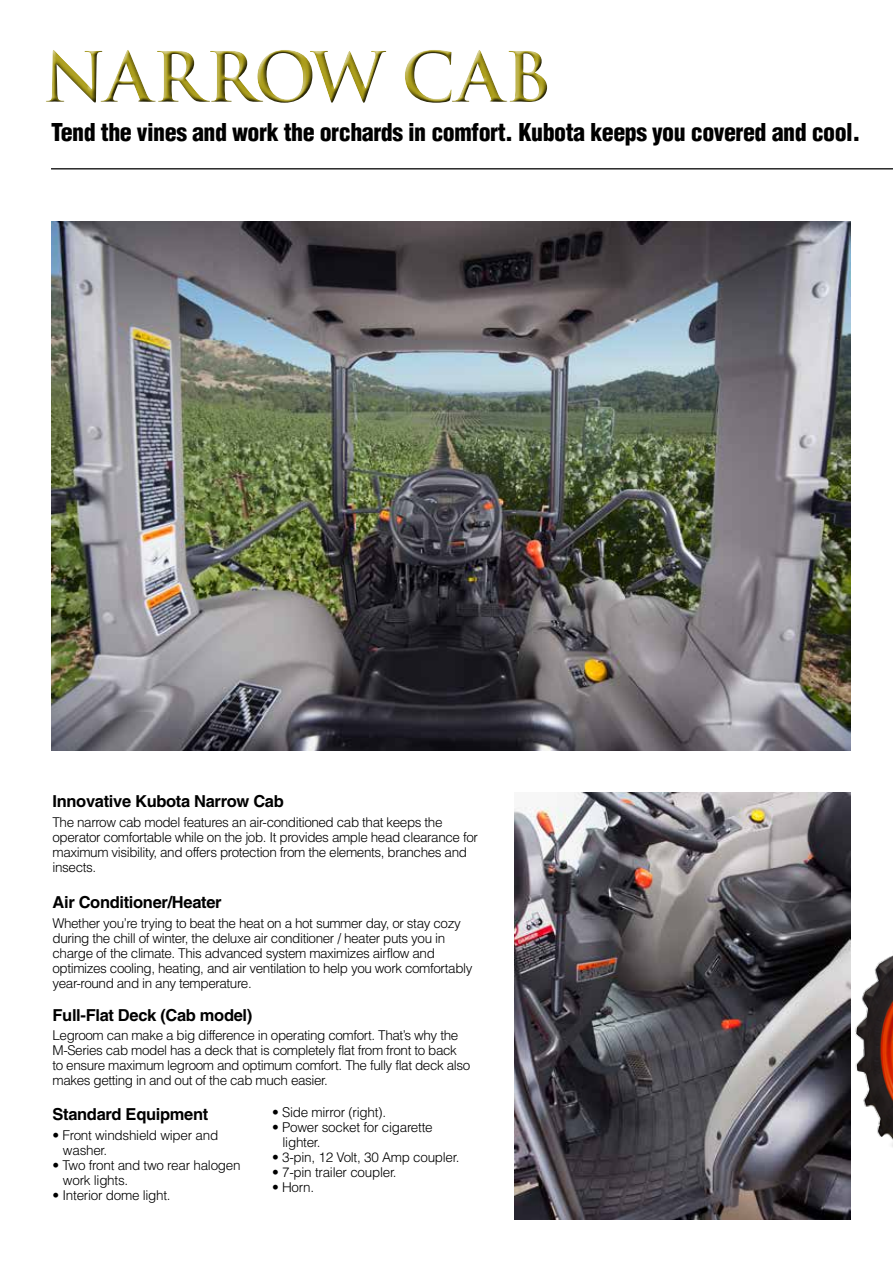
<style>
.page{position:relative;width:893px;height:1263px;background:#fff}
.page>*{position:absolute;margin:0;border:0;box-sizing:border-box;transform-origin:0 0}
.t1{font:700 67.5px "Trajan Pro";letter-spacing:.01em;color:#ab9d1b}
.t2{font:900 condensed 24px "Helvetica";letter-spacing:-.02em;color:#000}
.t3{font:700 16.5px "Helvetica";letter-spacing:-.02em;color:#000}
.t4{font:300 13.5px/15px "Helvetica";letter-spacing:-.03em;color:#000}
</style>
<div class="page">
<div style="left:42px;top:48px;width:510px;height:59px;background:#000;opacity:.75"></div>
<hr style="left:51px;top:168px;width:842px;height:1px;background:#000">
<img style="left:514px;top:792px;width:332px;height:427px">
<img style="left:846px;top:706px;width:47px;height:514px">
<img style="left:51px;top:221px;width:799px;height:529px">
<h1 class="t1" style="left:43px;top:35px;width:511px">NARROW CAB</h1>
<h2 class="t2" style="left:51px;top:117px;width:811px">Tend the vines and work the orchards in comfort. Kubota keeps you covered and cool.</h2>
<p class="t3" style="left:53px;top:792px;width:233px">Innovative Kubota Narrow Cab</p>
<p class="t4" style="left:53px;top:815px;width:427px">The narrow cab model features an air-conditioned cab that keeps the operator comfortable while on the job. It provides ample head clearance for maximum visibility, and offers protection from the elements, branches and insects.</p>
<p class="t3" style="left:53px;top:892px;width:171px">Air Conditioner/Heater</p>
<p class="t4" style="left:53px;top:915px;width:422px">Whether you’re trying to beat the heat on a hot summer day, or stay cozy during the chill of winter, the deluxe air conditioner / heater puts you in charge of the climate. This advanced system maximizes airflow and optimizes cooling, heating, and air ventilation to help you work comfortably year-round and in any temperature.</p>
<p class="t3" style="left:53px;top:1005px;width:201px">Full-Flat Deck (Cab model)</p>
<p class="t4" style="left:53px;top:1028px;width:419px">Legroom can make a big difference in operating comfort. That’s why the M-Series cab model has a deck that is completely flat from front to back to ensure maximum legroom and optimum comfort. The fully flat deck also makes getting in and out of the cab much easier.</p>
<p class="t3" style="left:53px;top:1104px;width:157px">Standard Equipment</p>
<p class="t4" style="left:63px;top:1127px;width:157px;text-indent:-10px">• Front windshield wiper and washer.</p>
<p class="t4" style="left:63px;top:1157px;width:179px;text-indent:-10px">• Two front and two rear halogen work lights.</p>
<p class="t4" style="left:53px;top:1187px;width:120px">• Interior dome light.</p>
<p class="t4" style="left:272px;top:1104px;width:116px">• Side mirror (right).</p>
<p class="t4" style="left:283px;top:1119px;width:152px;text-indent:-10px">• Power socket for cigarette lighter.</p>
<p class="t4" style="left:272px;top:1149px;width:189px">• 3-pin, 12 Volt, 30 Amp coupler.</p>
<p class="t4" style="left:272px;top:1164px;width:126px">• 7-pin trailer coupler.</p>
<p class="t4" style="left:272px;top:1179px;width:44px">• Horn.</p>
</div>
